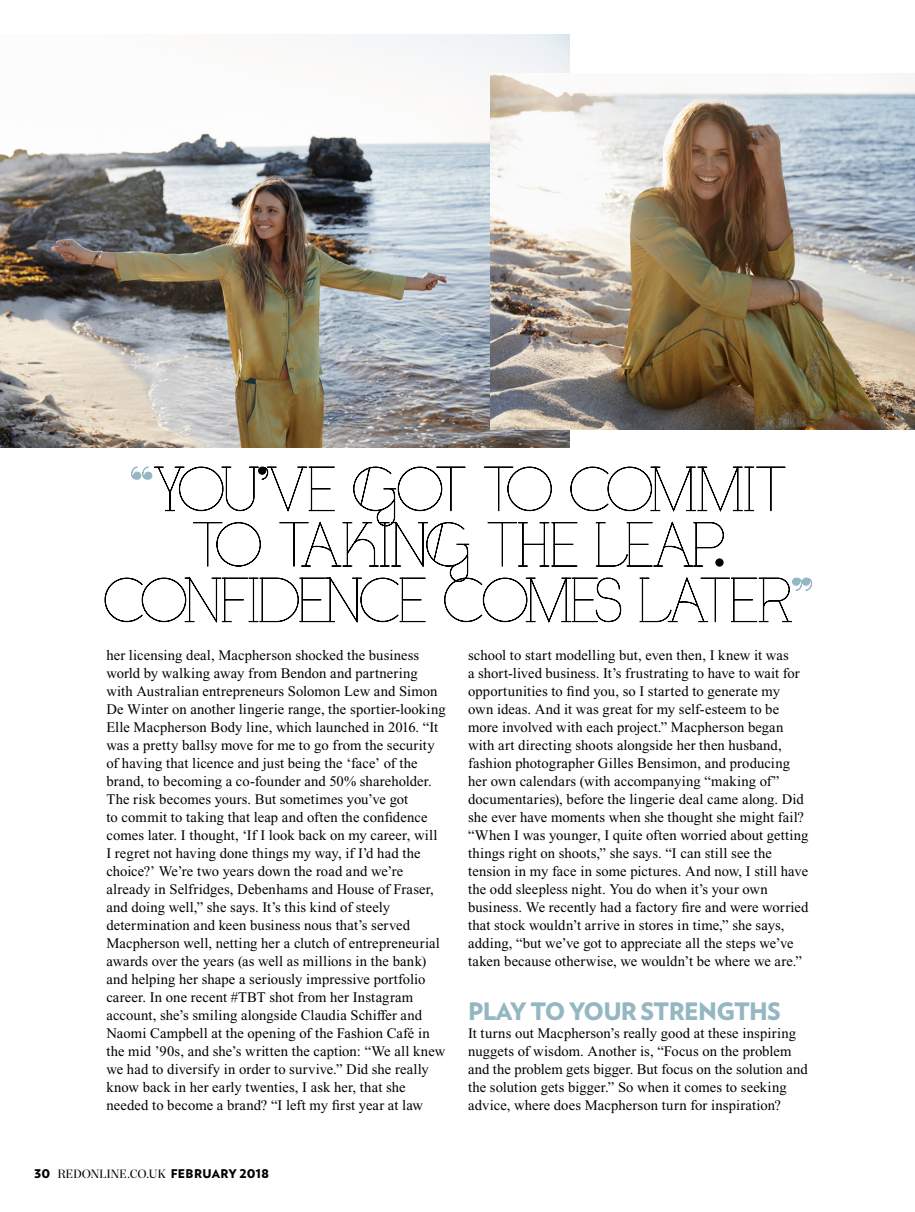
<style>
.page{position:relative;width:915px;height:1212px;background:#fff}
.page>*{position:absolute;margin:0;border:0;box-sizing:border-box;transform-origin:0 0}
.t1{font:900 24px "Verlag";letter-spacing:-.03em;color:#94b7c1}
.t2{font:14.7px/18px "Times New Roman PS Std";letter-spacing:.005em;color:#000}
.t3{font:12px "Narziss Text";letter-spacing:.005em;color:#000}
.s1{font-family:"Verlag";font-weight:900}
</style>
<div class="page">
<img style="left:0;top:34px;width:569px;height:413px">
<img style="left:490px;top:73px;width:424px;height:357px">
<svg style="left:104px;top:466px;width:707px;height:157px"></svg>
<p class="t2" style="left:106px;top:646px;width:340px">her licensing deal, Macpherson shocked the business world by walking away from Bendon and partnering with Australian entrepreneurs Solomon Lew and Simon De Winter on another lingerie range, the sportier-looking Elle Macpherson Body line, which launched in 2016. “It was a pretty ballsy move for me to go from the security of having that licence and just being the ‘face’ of the brand, to becoming a co-founder and 50% shareholder.<br>The risk becomes yours. But sometimes you’ve got<br>to commit to taking that leap and often the confidence comes later. I thought, ‘If I look back on my career, will I regret not having done things my way, if I’d had the choice?’ We’re two years down the road and we’re already in Selfridges, Debenhams and House of Fraser, and doing well,” she says. It’s this kind of steely determination and keen business nous that’s served Macpherson well, netting her a clutch of entrepreneurial awards over the years (as well as millions in the bank) and helping her shape a seriously impressive portfolio career. In one recent #TBT shot from her Instagram account, she’s smiling alongside Claudia Schiffer and Naomi Campbell at the opening of the Fashion Café in the mid ’90s, and she’s written the caption: “We all knew we had to diversify in order to survive.” Did she really know back in her early twenties, I ask her, that she needed to become a brand? “I left my first year at law</p>
<p class="t2" style="left:468px;top:646px;width:342px">school to start modelling but, even then, I knew it was<br>a short-lived business. It’s frustrating to have to wait for opportunities to find you, so I started to generate my own ideas. And it was great for my self-esteem to be more involved with each project.” Macpherson began with art directing shoots alongside her then husband, fashion photographer Gilles Bensimon, and producing her own calendars (with accompanying “making of” documentaries), before the lingerie deal came along. Did she ever have moments when she thought she might fail? “When I was younger, I quite often worried about getting things right on shoots,” she says. “I can still see the tension in my face in some pictures. And now, I still have the odd sleepless night. You do when it’s your own business. We recently had a factory fire and were worried that stock wouldn’t arrive in stores in time,” she says, adding, “but we’ve got to appreciate all the steps we’ve taken because otherwise, we wouldn’t be where we are.”</p>
<h1 class="t1" style="left:468px;top:991px;width:314px">PLAY TO YOUR STRENGTHS</h1>
<p class="t2" style="left:468px;top:1024px;width:341px">It turns out Macpherson’s really good at these inspiring nuggets of wisdom. Another is, “Focus on the problem and the problem gets bigger. But focus on the solution and the solution gets bigger.” So when it comes to seeking advice, where does Macpherson turn for inspiration?</p>
<p class="t3" style="left:34px;top:1167px;width:236px"><span class="s1">30</span> REDONLINE.CO.UK <span class="s1">FEBRUARY 2018</span></p>
</div>
